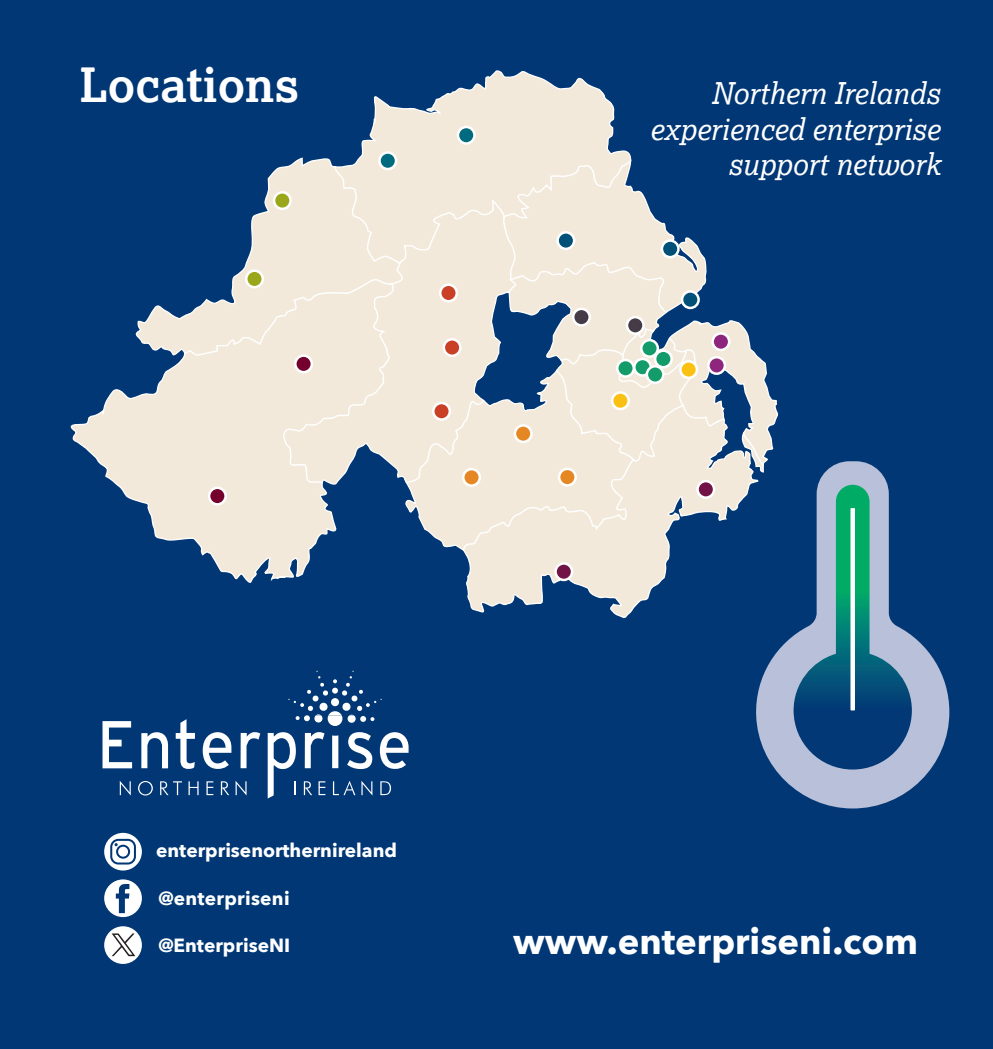
<style>
.page{position:relative;width:993px;height:1049px;background:#fff}
.page>*{position:absolute;margin:0;border:0;box-sizing:border-box;transform-origin:0 0}
.t1{font:700 47px "Lexia";color:#fff}
.t2{font:700 36.25px "Avenir Next";color:#fff}
.t3{font:italic 29.75px/35.8px "Lexia";color:#fff;text-align:right}
.t4{font:700 19px "Avenir Next";color:#fff}
</style>
<div class="page">
<div style="left:0;top:0;width:992px;height:1049px;background:#013775"></div>
<div style="left:104px;top:926px;width:38px;height:38px;background:#fff;border-radius:50%"></div>
<svg style="left:112px;top:933px;width:23px;height:23px"></svg>
<svg style="left:104px;top:879px;width:38px;height:38px"></svg>
<svg style="left:104px;top:833px;width:38px;height:37px"></svg>
<svg style="left:120px;top:781px;width:11px;height:14px"></svg>
<svg style="left:138px;top:781px;width:15px;height:14px"></svg>
<svg style="left:160px;top:781px;width:22px;height:14px"></svg>
<svg style="left:188px;top:781px;width:10px;height:14px"></svg>
<svg style="left:206px;top:781px;width:7px;height:14px"></svg>
<svg style="left:221px;top:781px;width:8px;height:14px"></svg>
<svg style="left:235px;top:781px;width:11px;height:14px"></svg>
<svg style="left:304px;top:781px;width:8px;height:14px"></svg>
<svg style="left:318px;top:781px;width:7px;height:14px"></svg>
<svg style="left:333px;top:781px;width:22px;height:14px"></svg>
<svg style="left:361px;top:781px;width:11px;height:14px"></svg>
<svg style="left:380px;top:781px;width:11px;height:14px"></svg>
<svg style="left:102px;top:721px;width:30px;height:47px"></svg>
<svg style="left:141px;top:732px;width:28px;height:36px"></svg>
<svg style="left:176px;top:719px;width:19px;height:50px"></svg>
<svg style="left:203px;top:732px;width:28px;height:37px"></svg>
<svg style="left:380px;top:732px;width:28px;height:37px"></svg>
<svg style="left:240px;top:732px;width:20px;height:36px"></svg>
<svg style="left:305px;top:732px;width:19px;height:36px"></svg>
<svg style="left:332px;top:735px;width:6px;height:33px"></svg>
<svg style="left:347px;top:732px;width:25px;height:37px"></svg>
<svg style="left:267px;top:732px;width:29px;height:66px"></svg>
<svg style="left:288px;top:671px;width:93px;height:55px"></svg>
<svg style="left:756px;top:461px;width:193px;height:348px"></svg>
<svg style="left:793px;top:485px;width:118px;height:284px"></svg>
<svg style="left:850px;top:508px;width:4px;height:202px"></svg>
<svg style="left:233px;top:157px;width:100px;height:120px"></svg>
<svg style="left:333px;top:70px;width:298px;height:131px"></svg>
<svg style="left:71px;top:277px;width:266px;height:306px"></svg>
<svg style="left:462px;top:550px;width:299px;height:68px"></svg>
<svg style="left:282px;top:201px;width:124px;height:304px;background:#dddad2"></svg>
<svg style="left:406px;top:158px;width:371px;height:392px"></svg>
<svg style="left:209px;top:488px;width:16px;height:16px"></svg>
<div style="left:208px;top:486px;width:19px;height:19px;border:2px solid #fff;border-radius:50%"></div>
<svg style="left:295px;top:356px;width:17px;height:16px"></svg>
<div style="left:294px;top:354px;width:19px;height:19px;border:2px solid #fff;border-radius:50%"></div>
<svg style="left:458px;top:127px;width:16px;height:16px"></svg>
<div style="left:456px;top:126px;width:19px;height:19px;border:2px solid #fff;border-radius:50%"></div>
<svg style="left:379px;top:152px;width:17px;height:17px"></svg>
<div style="left:378px;top:151px;width:19px;height:19px;border:2px solid #fff;border-radius:50%"></div>
<svg style="left:274px;top:192px;width:16px;height:17px"></svg>
<div style="left:273px;top:191px;width:19px;height:19px;border:2px solid #fff;border-radius:50%"></div>
<svg style="left:246px;top:271px;width:17px;height:16px"></svg>
<div style="left:245px;top:269px;width:19px;height:19px;border:2px solid #fff;border-radius:50%"></div>
<svg style="left:440px;top:285px;width:16px;height:16px"></svg>
<div style="left:439px;top:283px;width:19px;height:19px;border:2px solid #fff;border-radius:50%"></div>
<svg style="left:443px;top:339px;width:17px;height:17px"></svg>
<div style="left:442px;top:338px;width:19px;height:19px;border:2px solid #fff;border-radius:50%"></div>
<svg style="left:433px;top:403px;width:16px;height:16px"></svg>
<div style="left:432px;top:402px;width:19px;height:19px;border:2px solid #fff;border-radius:50%"></div>
<svg style="left:515px;top:425px;width:16px;height:17px"></svg>
<div style="left:513px;top:424px;width:19px;height:19px;border:2px solid #fff;border-radius:50%"></div>
<svg style="left:463px;top:469px;width:16px;height:17px"></svg>
<div style="left:462px;top:468px;width:19px;height:19px;border:2px solid #fff;border-radius:50%"></div>
<svg style="left:555px;top:563px;width:17px;height:17px"></svg>
<div style="left:554px;top:562px;width:19px;height:19px;border:2px solid #fff;border-radius:50%"></div>
<svg style="left:573px;top:309px;width:16px;height:16px"></svg>
<div style="left:571px;top:308px;width:19px;height:19px;border:2px solid #fff;border-radius:50%"></div>
<svg style="left:626px;top:317px;width:17px;height:17px"></svg>
<div style="left:625px;top:316px;width:19px;height:19px;border:2px solid #fff;border-radius:50%"></div>
<svg style="left:557px;top:232px;width:17px;height:17px"></svg>
<div style="left:556px;top:231px;width:19px;height:19px;border:2px solid #fff;border-radius:50%"></div>
<svg style="left:661px;top:241px;width:17px;height:16px"></svg>
<div style="left:660px;top:239px;width:19px;height:19px;border:2px solid #fff;border-radius:50%"></div>
<svg style="left:681px;top:291px;width:17px;height:17px"></svg>
<div style="left:680px;top:290px;width:19px;height:19px;border:2px solid #fff;border-radius:50%"></div>
<svg style="left:697px;top:481px;width:16px;height:17px"></svg>
<div style="left:696px;top:480px;width:19px;height:19px;border:2px solid #fff;border-radius:50%"></div>
<svg style="left:708px;top:357px;width:16px;height:17px"></svg>
<div style="left:707px;top:356px;width:19px;height:19px;border:2px solid #fff;border-radius:50%"></div>
<svg style="left:712px;top:333px;width:17px;height:17px"></svg>
<div style="left:711px;top:332px;width:19px;height:19px;border:2px solid #fff;border-radius:50%"></div>
<svg style="left:680px;top:361px;width:16px;height:17px"></svg>
<div style="left:679px;top:360px;width:19px;height:19px;border:2px solid #fff;border-radius:50%"></div>
<svg style="left:612px;top:392px;width:16px;height:17px"></svg>
<div style="left:610px;top:391px;width:19px;height:19px;border:2px solid #fff;border-radius:50%"></div>
<svg style="left:641px;top:340px;width:16px;height:17px"></svg>
<div style="left:639px;top:339px;width:19px;height:19px;border:2px solid #fff;border-radius:50%"></div>
<svg style="left:617px;top:360px;width:16px;height:16px"></svg>
<div style="left:615px;top:359px;width:19px;height:19px;border:2px solid #fff;border-radius:50%"></div>
<svg style="left:634px;top:359px;width:16px;height:16px"></svg>
<div style="left:632px;top:358px;width:19px;height:19px;border:2px solid #fff;border-radius:50%"></div>
<svg style="left:655px;top:351px;width:16px;height:16px"></svg>
<div style="left:653px;top:349px;width:19px;height:19px;border:2px solid #fff;border-radius:50%"></div>
<svg style="left:646px;top:366px;width:17px;height:17px"></svg>
<div style="left:645px;top:365px;width:19px;height:19px;border:2px solid #fff;border-radius:50%"></div>
<svg style="left:559px;top:469px;width:16px;height:16px"></svg>
<div style="left:557px;top:468px;width:19px;height:19px;border:2px solid #fff;border-radius:50%"></div>
<h1 class="t1" style="left:80px;top:56px;width:221px">Locations</h1>
<h3 class="t3" style="left:649px;top:74px;width:291px">Northern Irelands experienced enterprise support network</h3>
<p class="t4" style="left:156px;top:833px;width:242px">enterprisenorthernireland</p>
<p class="t4" style="left:158px;top:881px;width:133px">@enterpriseni</p>
<p class="t4" style="left:158px;top:929px;width:133px">@EnterpriseNI</p>
<h2 class="t2" style="left:513px;top:910px;width:406px">www.enterpriseni.com</h2>
</div>
